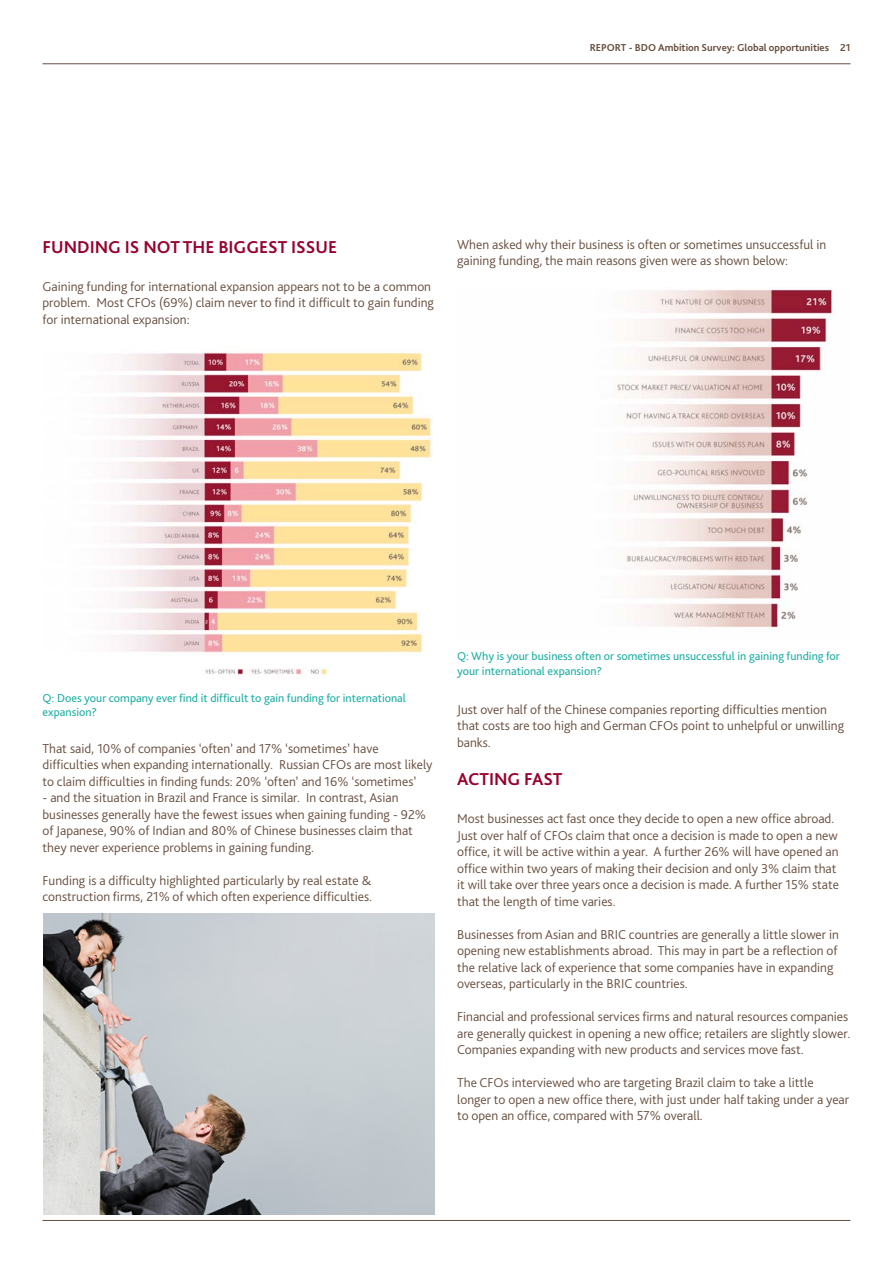
<style>
.page{position:relative;width:893px;height:1263px;background:#fff}
.page>*{position:absolute;margin:0;border:0;box-sizing:border-box;transform-origin:0 0}
.Content_headings{font:700 18px "Bliss Pro";color:#98012d}
.Body_text{font:300 13.5px/16.5px "Bliss Pro";color:#674e3f}
.t1{font:12px/14.4px "Bliss Pro";color:#1fafa4}
.t2{font:700 10.5px "Bliss Pro";color:#674e3f}
</style>
<div class="page">
<hr style="left:43px;top:63px;width:807px;height:1px;background:#674e3f">
<hr style="left:43px;top:1220px;width:807px;height:1px;background:#674e3f">
<img style="left:110px;top:352px;width:323px;height:326px">
<img style="left:617px;top:289px;width:216px;height:342px">
<img style="left:43px;top:914px;width:391px;height:300px">
<p class="t2" style="left:590px;top:40px;width:262px">REPORT - BDO Ambition Survey: Global opportunities 21</p>
<p class="Content_headings" style="left:43px;top:235px;width:296px">FUNDING IS NOT THE BIGGEST ISSUE</p>
<p class="Body_text" style="left:43px;top:278px;width:393px">Gaining funding for international expansion appears not to be a common problem. Most CFOs (69%) claim never to find it difficult to gain funding for international expansion:</p>
<p class="Body_text" style="left:457px;top:236px;width:371px">When asked why their business is often or sometimes unsuccessful in gaining funding, the main reasons given were as shown below:</p>
<p class="t1" style="left:43px;top:690px;width:365px">Q: Does your company ever find it difficult to gain funding for international expansion?</p>
<p class="Body_text" style="left:43px;top:740px;width:392px">That said, 10% of companies ‘often’ and 17% ‘sometimes’ have difficulties when expanding internationally. Russian CFOs are most likely to claim difficulties in finding funds: 20% ‘often’ and 16% ‘sometimes’</p>
<p class="Body_text" style="left:43px;top:789px;width:385px">- and the situation in Brazil and France is similar. In contrast, Asian businesses generally have the fewest issues when gaining funding - 92% of Japanese, 90% of Indian and 80% of Chinese businesses claim that they never experience problems in gaining funding.</p>
<p class="Body_text" style="left:43px;top:872px;width:331px">Funding is a difficulty highlighted particularly by real estate &amp; construction firms, 21% of which often experience difficulties.</p>
<p class="t1" style="left:457px;top:649px;width:384px">Q: Why is your business often or sometimes unsuccessful in gaining funding for your international expansion?</p>
<p class="Body_text" style="left:457px;top:701px;width:388px">Just over half of the Chinese companies reporting difficulties mention that costs are too high and German CFOs point to unhelpful or unwilling banks.</p>
<p class="Content_headings" style="left:457px;top:768px;width:107px">ACTING FAST</p>
<p class="Body_text" style="left:457px;top:810px;width:383px">Most businesses act fast once they decide to open a new office abroad.<br>Just over half of CFOs claim that once a decision is made to open a new office, it will be active within a year. A further 26% will have opened an office within two years of making their decision and only 3% claim that it will take over three years once a decision is made. A further 15% state that the length of time varies.</p>
<p class="Body_text" style="left:457px;top:925px;width:383px">Businesses from Asian and BRIC countries are generally a little slower in opening new establishments abroad. This may in part be a reflection of the relative lack of experience that some companies have in expanding overseas, particularly in the BRIC countries.</p>
<p class="Body_text" style="left:457px;top:1008px;width:395px">Financial and professional services firms and natural resources companies are generally quickest in opening a new office; retailers are slightly slower.<br>Companies expanding with new products and services move fast.</p>
<p class="Body_text" style="left:457px;top:1074px;width:393px">The CFOs interviewed who are targeting Brazil claim to take a little longer to open a new office there, with just under half taking under a year to open an office, compared with 57% overall.</p>
</div>
